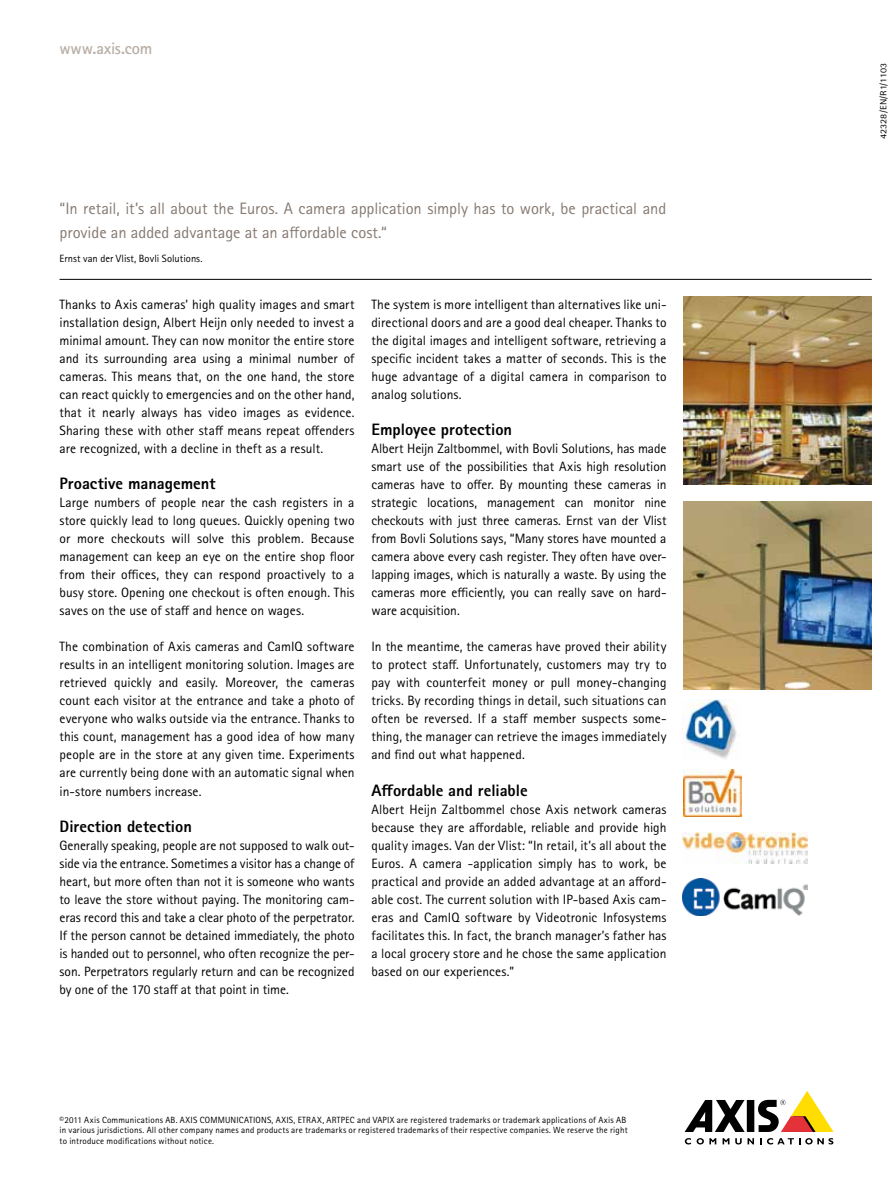
<style>
.page{position:relative;width:893px;height:1191px;background:#fff}
.page>*{position:absolute;margin:0;border:0;box-sizing:border-box;transform-origin:0 0}
.t1{font:16.5px/24px "Rotis Sans Serif Pro";letter-spacing:-.005em;color:#857971}
.t2{font:800 16.5px "Rotis Sans Serif Pro";color:#000}
.t3{font:700 16.5px "Rotis Sans Serif Pro";letter-spacing:-.01em;color:#b8afa6}
.t4{font:13.5px/18px "Rotis Sans Serif Pro";letter-spacing:.005em;color:#000;text-align:justify}
.t5{font:10.5px "Rotis Sans Serif Pro";letter-spacing:.005em;color:#000}
.t6{font:9px/10.8px "Rotis Sans Serif Pro";letter-spacing:.02em;color:#000}
.t7{font:9px "Rotis Sans Serif Pro";letter-spacing:.02em;color:#000;scale:1.12 1}
</style>
<div class="page">
<div style="left:747px;top:1100px;width:7px;height:32px;background:#000"></div>
<svg style="left:685px;top:1100px;width:60px;height:32px"></svg>
<svg style="left:758px;top:1091px;width:75px;height:41px"></svg>
<svg style="left:685px;top:1138px;width:6px;height:6px"></svg>
<svg style="left:697px;top:1138px;width:19px;height:6px"></svg>
<svg style="left:723px;top:1138px;width:6px;height:6px"></svg>
<svg style="left:735px;top:1138px;width:19px;height:6px"></svg>
<svg style="left:760px;top:1138px;width:73px;height:6px"></svg>
<hr style="left:60px;top:279px;width:812px;height:1px;background:#000">
<img style="left:683px;top:296px;width:189px;height:188px">
<img style="left:683px;top:769px;width:58px;height:47px">
<img style="left:682px;top:832px;width:126px;height:31px">
<img style="left:683px;top:501px;width:189px;height:188px">
<img style="left:682px;top:878px;width:126px;height:37px">
<img style="left:682px;top:700px;width:55px;height:59px">
<p class="t3" style="left:60px;top:38px;width:94px">www.axis.com</p>
<p class="t1" style="left:60px;top:196px;width:608px">“In retail, it’s all about the Euros. A camera application simply has to work, be practical and provide an added advantage at an affordable cost.“</p>
<p class="t5" style="left:60px;top:252px;width:145px">Ernst van der Vlist, Bovli Solutions.</p>
<p class="t4" style="left:60px;top:296px;width:297px">Thanks to Axis cameras’ high quality images and smart installation design, Albert Heijn only needed to invest a minimal amount. They can now monitor the entire store and its surrounding area using a minimal number of cameras. This means that, on the one hand, the store can react quickly to emergencies and on the other hand, that it nearly always has video images as evidence.<br>Sharing these with other staff means repeat offenders are recognized, with a decline in theft as a result.</p>
<p class="t2" style="left:60px;top:473px;width:158px">Proactive management</p>
<p class="t4" style="left:60px;top:494px;width:297px">Large numbers of people near the cash registers in a store quickly lead to long queues. Quickly opening two or more checkouts will solve this problem. Because management can keep an eye on the entire shop floor from their offices, they can respond proactively to a busy store. Opening one checkout is often enough. This saves on the use of staff and hence on wages.</p>
<p class="t4" style="left:60px;top:638px;width:297px">The combination of Axis cameras and CamIQ software results in an intelligent monitoring solution. Images are retrieved quickly and easily. Moreover, the cameras count each visitor at the entrance and take a photo of everyone who walks outside via the entrance. Thanks to this count, management has a good idea of how many people are in the store at any given time. Experiments are currently being done with an automatic signal when in-store numbers increase.</p>
<p class="t2" style="left:60px;top:815px;width:134px">Direction detection</p>
<p class="t4" style="left:60px;top:836px;width:296px">Generally speaking, people are not supposed to walk out&shy;side via the entrance. Sometimes a visitor has a change of heart, but more often than not it is someone who wants to leave the store without paying. The monitoring cam&shy;eras record this and take a clear photo of the perpetrator.<br>If the person cannot be detained immediately, the photo is handed out to personnel, who often recognize the per&shy;son. Perpetrators regularly return and can be recognized by one of the 170 staff at that point in time.</p>
<p class="t4" style="left:372px;top:296px;width:296px">The system is more intelligent than alternatives like uni&shy;directional doors and are a good deal cheaper. Thanks to the digital images and intelligent software, retrieving a specific incident takes a matter of seconds. This is the huge advantage of a digital camera in comparison to analog solutions.</p>
<p class="t2" style="left:372px;top:419px;width:142px">Employee protection</p>
<p class="t4" style="left:372px;top:440px;width:297px">Albert Heijn Zaltbommel, with Bovli Solutions, has made smart use of the possibilities that Axis high resolution cameras have to offer. By mounting these cameras in strategic locations, management can monitor nine checkouts with just three cameras. Ernst van der Vlist from Bovli Solutions says, “Many stores have mounted a camera above every cash register. They often have over&shy;lapping images, which is naturally a waste. By using the cameras more efficiently, you can really save on hard&shy;ware acquisition.</p>
<p class="t4" style="left:372px;top:638px;width:296px">In the meantime, the cameras have proved their ability to protect staff. Unfortunately, customers may try to pay with counterfeit money or pull money-changing tricks. By recording things in detail, such situations can often be reversed. If a staff member suspects some&shy;thing, the manager can retrieve the images immediately and find out what happened.</p>
<p class="t2" style="left:372px;top:779px;width:158px">Affordable and reliable</p>
<p class="t4" style="left:372px;top:800px;width:296px">Albert Heijn Zaltbommel chose Axis network cameras because they are affordable, reliable and provide high quality images. Van der Vlist: “In retail, it’s all about the Euros. A camera -application simply has to work, be practical and provide an added advantage at an afford&shy;able cost. The current solution with IP-based Axis cam&shy;eras and CamIQ software by Videotronic Infosystems facilitates this. In fact, the branch manager’s father has a local grocery store and he chose the same application based on our experiences.”</p>
<p class="t6" style="left:60px;top:1114px;width:570px">©2011 Axis Communications AB. AXIS COMMUNICATIONS, AXIS, ETRAX, ARTPEC and VAPIX are registered trademarks or trademark applications of Axis AB in various jurisdictions. All other company names and products are trademarks or registered trademarks of their respective companies. We reserve the right to introduce modifications without notice.</p>
<p class="t7" style="left:878px;top:139px;width:70px;rotate:-90deg">42328/EN/R1/1103</p>
</div>
